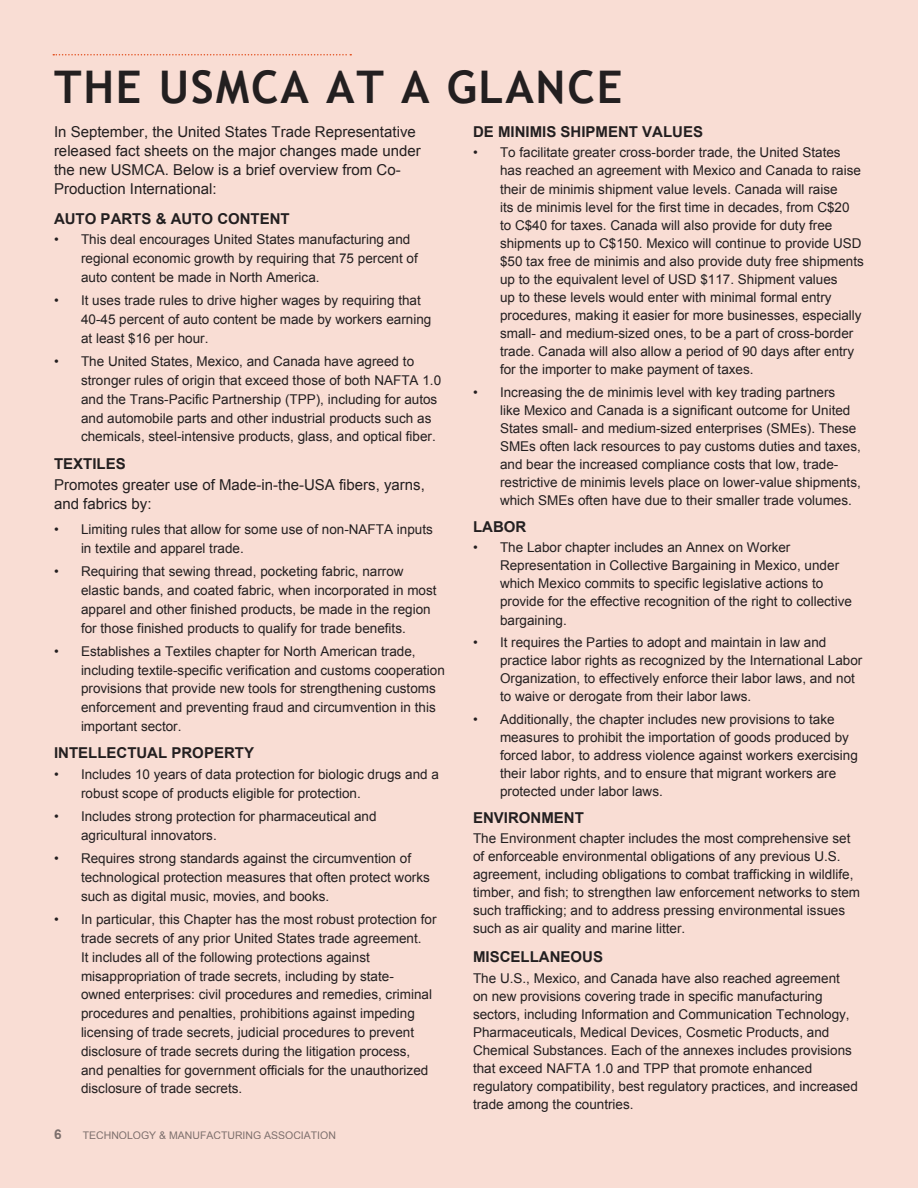
<style>
.page{position:relative;width:918px;height:1188px;background:#f9ddd4}
.page>*{position:absolute;margin:0;border:0;box-sizing:border-box;transform-origin:0 0}
.t1{font:700 45px "Trebuchet MS";letter-spacing:.04em;color:#231f20}
.t2{font:15px/18.9px "Arial";color:#231f20}
.t3{font:700 15px "Arial";color:#231f20}
.t4{font:13.5px/18.1px "Arial";color:#231f20}
.t5{font:700 13.5px "Arial";color:#808285}
.t6{font:10.5px "Arial";color:#808285}
</style>
<div class="page">
<svg style="left:53px;top:54px;width:298px;height:2px"></svg>
<h1 class="t1" style="left:54px;top:59px;width:570px">THE USMCA AT A GLANCE</h1>
<p class="t2" style="left:54px;top:123px;width:368px">In September, the United States Trade Representative released fact sheets on the major changes made under the new USMCA. Below is a brief overview from Co-Production International:</p>
<p class="t3" style="left:54px;top:208px;width:237px">AUTO PARTS &amp; AUTO CONTENT</p>
<p class="t4" style="left:81px;top:231px;width:338px;line-height:18.8px;text-indent:-27px">• This deal encourages United States manufacturing and regional economic growth by requiring that 75 percent of auto content be made in North America.</p>
<p class="t4" style="left:81px;top:291px;width:352px;line-height:18.8px;text-indent:-27px">• It uses trade rules to drive higher wages by requiring that<br>40-45 percent of auto content be made by workers earning at least $16 per hour.</p>
<p class="t4" style="left:81px;top:352px;width:362px;line-height:18.8px;text-indent:-27px">• The United States, Mexico, and Canada have agreed to stronger rules of origin that exceed those of both NAFTA 1.0 and the Trans-Pacific Partnership (TPP), including for autos and automobile parts and other industrial products such as chemicals, steel-intensive products, glass, and optical fiber.</p>
<p class="t3" style="left:54px;top:454px;width:73px">TEXTILES</p>
<p class="t2" style="left:54px;top:475px;width:372px">Promotes greater use of Made-in-the-USA fibers, yarns, and fabrics by:</p>
<p class="t4" style="left:81px;top:520px;width:353px;line-height:18.8px;text-indent:-27px">• Limiting rules that allow for some use of non-NAFTA inputs in textile and apparel trade.</p>
<p class="t4" style="left:81px;top:562px;width:357px;line-height:18.8px;text-indent:-27px">• Requiring that sewing thread, pocketing fabric, narrow elastic bands, and coated fabric, when incorporated in most apparel and other finished products, be made in the region for those finished products to qualify for trade benefits.</p>
<p class="t4" style="left:81px;top:642px;width:365px;line-height:18.8px;text-indent:-27px">• Establishes a Textiles chapter for North American trade, including textile-specific verification and customs cooperation provisions that provide new tools for strengthening customs enforcement and preventing fraud and circumvention in this important sector.</p>
<p class="t3" style="left:54px;top:743px;width:202px">INTELLECTUAL PROPERTY</p>
<p class="t4" style="left:81px;top:765px;width:359px;line-height:18.8px;text-indent:-27px">• Includes 10 years of data protection for biologic drugs and a robust scope of products eligible for protection.</p>
<p class="t4" style="left:81px;top:807px;width:297px;line-height:18.8px;text-indent:-27px">• Includes strong protection for pharmaceutical and agricultural innovators.</p>
<p class="t4" style="left:81px;top:849px;width:350px;line-height:18.8px;text-indent:-27px">• Requires strong standards against the circumvention of technological protection measures that often protect works such as digital music, movies, and books.</p>
<p class="t4" style="left:81px;top:910px;width:357px;line-height:18.8px;text-indent:-27px">• In particular, this Chapter has the most robust protection for trade secrets of any prior United States trade agreement.<br>It includes all of the following protections against misappropriation of trade secrets, including by state&shy;owned enterprises: civil procedures and remedies, criminal procedures and penalties, prohibitions against impeding licensing of trade secrets, judicial procedures to prevent disclosure of trade secrets during the litigation process,<br>and penalties for government officials for the unauthorized disclosure of trade secrets.</p>
<p class="t3" style="left:473px;top:122px;width:232px">DE MINIMIS SHIPMENT VALUES</p>
<p class="t4" style="left:500px;top:144px;width:365px;text-indent:-27px">• To facilitate greater cross-border trade, the United States has reached an agreement with Mexico and Canada to raise their de minimis shipment value levels. Canada will raise<br>its de minimis level for the first time in decades, from C$20 to C$40 for taxes. Canada will also provide for duty free shipments up to C$150. Mexico will continue to provide USD $50 tax free de minimis and also provide duty free shipments up to the equivalent level of USD $117. Shipment values<br>up to these levels would enter with minimal formal entry procedures, making it easier for more businesses, especially small- and medium-sized ones, to be a part of cross-border trade. Canada will also allow a period of 90 days after entry for the importer to make payment of taxes.</p>
<p class="t4" style="left:500px;top:383px;width:362px;text-indent:-27px">• Increasing the de minimis level with key trading partners<br>like Mexico and Canada is a significant outcome for United States small- and medium-sized enterprises (SMEs). These SMEs often lack resources to pay customs duties and taxes, and bear the increased compliance costs that low, trade&shy;restrictive de minimis levels place on lower-value shipments, which SMEs often have due to their smaller trade volumes.</p>
<p class="t3" style="left:473px;top:517px;width:55px">LABOR</p>
<p class="t4" style="left:500px;top:539px;width:353px;text-indent:-27px">• The Labor chapter includes an Annex on Worker Representation in Collective Bargaining in Mexico, under which Mexico commits to specific legislative actions to provide for the effective recognition of the right to collective bargaining.</p>
<p class="t4" style="left:500px;top:633px;width:364px;text-indent:-27px">• It requires the Parties to adopt and maintain in law and practice labor rights as recognized by the International Labor Organization, to effectively enforce their labor laws, and not to waive or derogate from their labor laws.</p>
<p class="t4" style="left:500px;top:710px;width:359px;text-indent:-27px">• Additionally, the chapter includes new provisions to take measures to prohibit the importation of goods produced by forced labor, to address violence against workers exercising their labor rights, and to ensure that migrant workers are protected under labor laws.</p>
<p class="t3" style="left:473px;top:807px;width:112px">ENVIRONMENT</p>
<p class="t4" style="left:473px;top:829px;width:389px">The Environment chapter includes the most comprehensive set of enforceable environmental obligations of any previous U.S. agreement, including obligations to combat trafficking in wildlife, timber, and fish; to strengthen law enforcement networks to stem such trafficking; and to address pressing environmental issues such as air quality and marine litter.</p>
<p class="t3" style="left:473px;top:947px;width:132px">MISCELLANEOUS</p>
<p class="t4" style="left:473px;top:969px;width:386px">The U.S., Mexico, and Canada have also reached agreement on new provisions covering trade in specific manufacturing sectors, including Information and Communication Technology, Pharmaceuticals, Medical Devices, Cosmetic Products, and Chemical Substances. Each of the annexes includes provisions that exceed NAFTA 1.0 and TPP that promote enhanced regulatory compatibility, best regulatory practices, and increased trade among the countries.</p>
<p class="t5" style="left:54px;top:1125px;width:9px">6</p>
<p class="t6" style="left:83px;top:1128px;width:255px">TECHNOLOGY &amp; MANUFACTURING ASSOCIATION</p>
</div>
